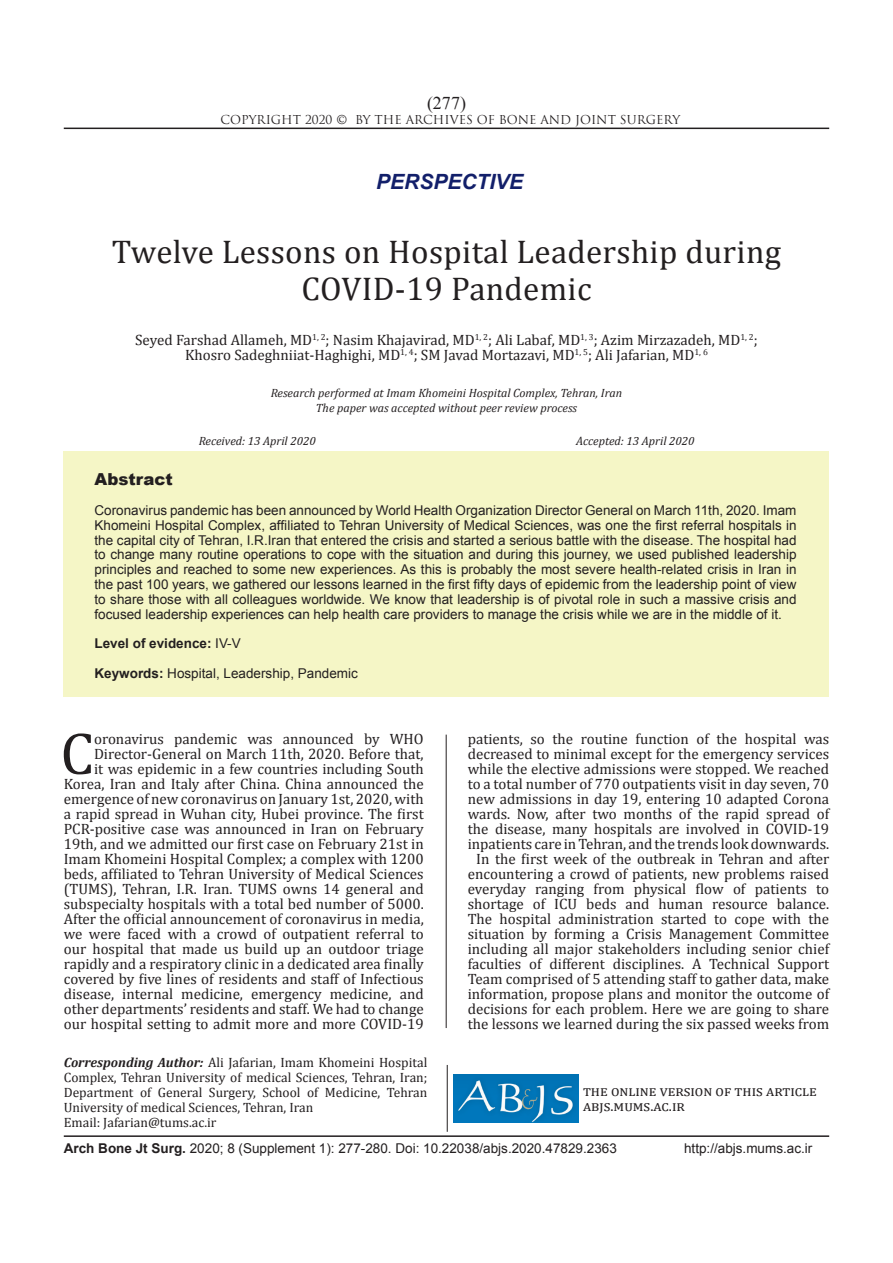
<style>
.page{position:relative;width:893px;height:1263px;background:#fff}
.page>*{position:absolute;margin:0;border:0;box-sizing:border-box;transform-origin:0 0}
.t1{font:60px "Cambria";color:#231f20}
.t2{font:33px/36.9px "Cambria";letter-spacing:.01em;color:#231f20;text-align:center}
.sartitr{font:italic 700 21px "Arial";color:#121f6a}
.t3{font:18px "Times New Roman";color:#231f20}
.CHEKIDEH{font:900 16.5px "Arial";color:#231f20}
.t4{font:15px/15px "Cambria";color:#231f20}
.CHEKIDEH-2{font:13.5px/14.9px "Arial";color:#231f20;text-align:justify}
.نویسنده_مسئول{font:13.5px/15px "Cambria";color:#231f20;text-align:justify}
.t5{font:700 13.5px "Arial";color:#231f20}
.ریسرچ{font:italic 12px "Cambria";color:#231f20}
.t6{font:12px "Trajan Pro";color:#231f20}
.tarikh{font:italic 12px "Cambria";color:#231f20}
.s1{font-weight:400}
.s2{font-weight:700}
.s3{font-weight:700;font-style:italic}
</style>
<div class="page">
<hr style="left:64px;top:128px;width:765px;height:1px;background:#231f20">
<hr style="left:64px;top:1135px;width:765px;height:2px;background:#231f20">
<hr style="left:447px;top:1065px;width:1px;height:67px;background:#231f20">
<img style="left:454px;top:1075px;width:125px;height:47px">
<div style="left:64px;top:451px;width:765px;height:245px;background:#f5f6c6"></div>
<hr style="left:446px;top:735px;width:1px;height:293px;background:#231f20">
<p class="t3" style="left:427px;top:91px;width:40px">)277(</p>
<p class="t6" style="left:221px;top:112px;width:461px">COPYRIGHT 2020 © BY THE ARCHIVES OF BONE AND JOINT SURGERY</p>
<p class="sartitr" style="left:376px;top:167px;width:149px">PERSPECTIVE</p>
<p class="t2" style="left:112px;top:233px;width:671px">Twelve Lessons on Hospital Leadership during<br>COVID-19 Pandemic</p>
<p class="t4" style="left:135px;top:333px;width:624px">Seyed Farshad Allameh, MD<sup>1,</sup> <sup>2</sup>; Nasim Khajavirad, MD<sup>1,</sup> <sup>2</sup>; Ali Labaf, MD<sup>1,</sup> <sup>3</sup>; Azim Mirzazadeh, MD<sup>1,</sup> <sup>2</sup>;</p>
<p class="t4" style="left:185px;top:348px;width:524px">Khosro Sadeghniiat-Haghighi, MD<sup>1,</sup> <sup>4</sup>; SM Javad Mortazavi, MD<sup>1,</sup> <sup>5</sup>; Ali Jafarian, MD<sup>1,</sup> <sup>6</sup></p>
<p class="ریسرچ" style="left:271px;top:385px;width:353px">Research performed at Imam Khomeini Hospital Complex, Tehran, Iran</p>
<p class="ریسرچ" style="left:316px;top:399px;width:263px">The paper was accepted without peer review process</p>
<p class="tarikh" style="left:199px;top:433px;width:119px">Received: 13 April 2020</p>
<p class="tarikh" style="left:576px;top:433px;width:120px">Accepted: 13 April 2020</p>
<p class="CHEKIDEH" style="left:94px;top:467px;width:80px">Abstract</p>
<p class="CHEKIDEH-2" style="left:94px;top:503px;width:703px">Coronavirus pandemic has been announced by World Health Organization Director General on March 11th, 2020. Imam Khomeini Hospital Complex, affiliated to Tehran University of Medical Sciences, was one the first referral hospitals in the capital city of Tehran, I.R.Iran that entered the crisis and started a serious battle with the disease. The hospital had to change many routine operations to cope with the situation and during this journey, we used published leadership principles and reached to some new experiences. As this is probably the most severe health-related crisis in Iran in the past 100 years, we gathered our lessons learned in the first fifty days of epidemic from the leadership point of view to share those with all colleagues worldwide. We know that leadership is of pivotal role in such a massive crisis and focused leadership experiences can help health care providers to manage the crisis while we are in the middle of it.</p>
<p class="t5" style="left:94px;top:635px;width:148px">Level of evidence: <span class="s1">IV-V</span></p>
<p class="CHEKIDEH-2" style="left:94px;top:666px;width:265px"><span class="s2">Keywords:</span> Hospital, Leadership, Pandemic</p>
<p class="t4" style="left:64px;top:731px;width:361px;text-align:right">oronavirus pandemic was announced by WHO Director-General on March 11th, 2020. Before that,<br>it was epidemic in a few countries including South Korea, Iran and Italy after China. China announced the emergence of new coronavirus on January 1st, 2020, with a rapid spread in Wuhan city, Hubei province. The first PCR-positive case was announced in Iran on February 19th, and we admitted our first case on February 21st in Imam Khomeini Hospital Complex; a complex with 1200 beds, affiliated to Tehran University of Medical Sciences (TUMS), Tehran, I.R. Iran. TUMS owns 14 general and subspecialty hospitals with a total bed number of 5000.<br>After the official announcement of coronavirus in media, we were faced with a crowd of outpatient referral to our hospital that made us build up an outdoor triage rapidly and a respiratory clinic in a dedicated area finally covered by five lines of residents and staff of Infectious disease, internal medicine, emergency medicine, and other departments’ residents and staff. We had to change our hospital setting to admit more and more COVID-19</p>
<p class="t4" style="left:468px;top:731px;width:363px;text-align:justify">patients, so the routine function of the hospital was decreased to minimal except for the emergency services while the elective admissions were stopped. We reached to a total number of 770 outpatients visit in day seven, 70 new admissions in day 19, entering 10 adapted Corona wards. Now, after two months of the rapid spread of the disease, many hospitals are involved in COVID-19 inpatients care in Tehran, and the trends look downwards.</p>
<p class="t1" style="left:60px;top:718px;width:35px">C</p>
<p class="t4" style="left:468px;top:851px;width:363px;text-align:center">In the first week of the outbreak in Tehran and after encountering a crowd of patients, new problems raised everyday ranging from physical flow of patients to shortage of ICU beds and human resource balance.<br>The hospital administration started to cope with the situation by forming a Crisis Management Committee including all major stakeholders including senior chief faculties of different disciplines. A Technical Support Team comprised of 5 attending staff to gather data, make information, propose plans and monitor the outcome of decisions for each problem. Here we are going to share the lessons we learned during the six passed weeks from</p>
<p class="نویسنده_مسئول" style="left:64px;top:1055px;width:365px"><span class="s3">Corresponding Author:</span> Ali Jafarian, Imam Khomeini Hospital Complex, Tehran University of medical Sciences, Tehran, Iran; Department of General Surgery, School of Medicine, Tehran University of medical Sciences, Tehran, Iran</p>
<p class="نویسنده_مسئول" style="left:64px;top:1115px;width:154px">Email: Jafarian@tums.ac.ir</p>
<p class="t4" style="left:583px;top:1083px;width:235px">the online version of this article abjs.mums.ac.ir</p>
<p class="CHEKIDEH-2" style="left:64px;top:1141px;width:555px"><span class="s2">Arch Bone Jt Surg.</span> 2020; 8 (Supplement 1): 277-280. Doi: 10.22038/abjs.2020.47829.2363</p>
<p class="CHEKIDEH-2" style="left:684px;top:1141px;width:130px">http://abjs.mums.ac.ir</p>
</div>
